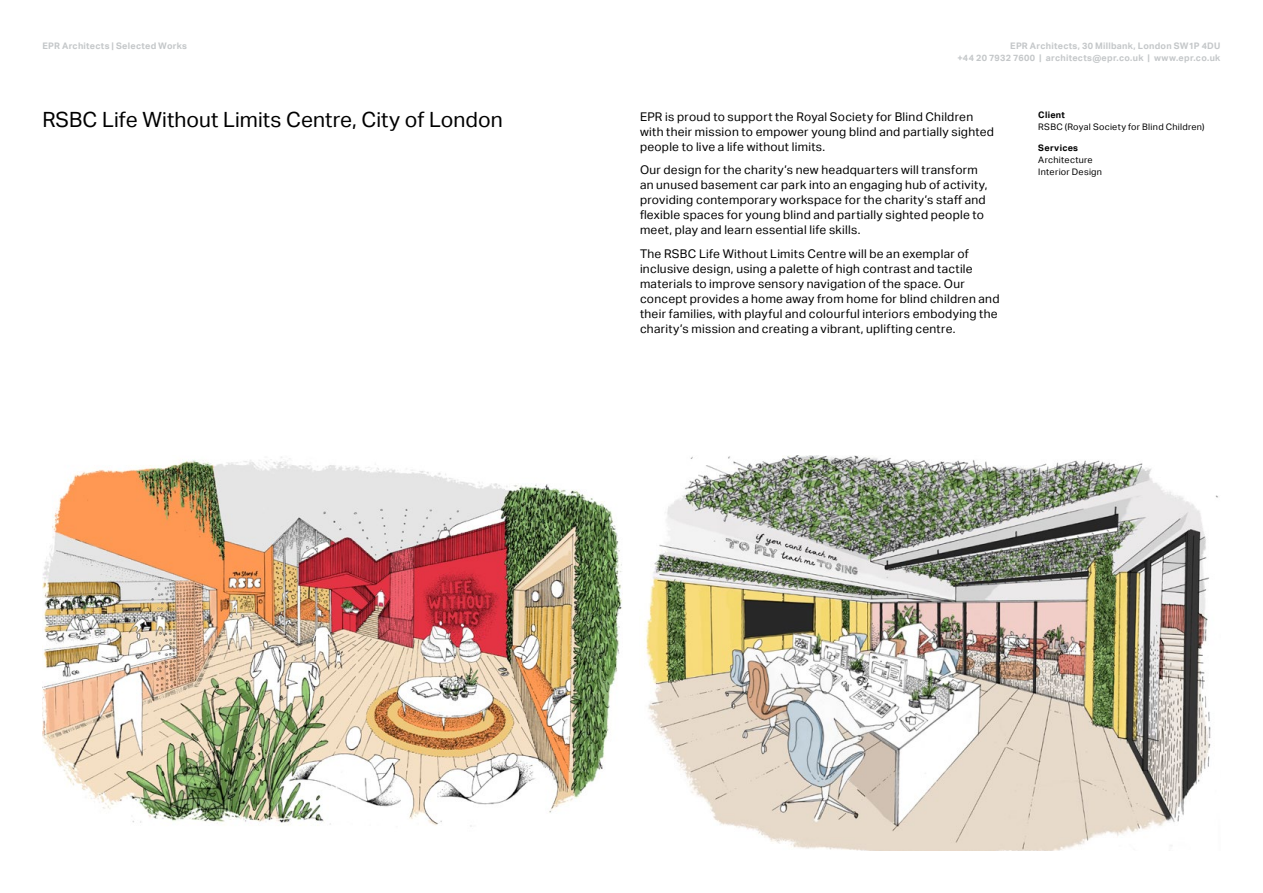
<style>
.page{position:relative;width:1263px;height:893px;background:#fff}
.page>*{position:absolute;margin:0;border:0;box-sizing:border-box;transform-origin:0 0}
.t1{font:21px "Aktiv Grotesk";letter-spacing:.005em;color:#000}
.t2{font:12px/15px "Aktiv Grotesk";letter-spacing:.025em;color:#000}
.t3{font:700 9px/12px "Aktiv Grotesk";letter-spacing:.03em;color:#c4c7c9;text-align:right}
.t4{font:9px/12px "Aktiv Grotesk";letter-spacing:.03em;color:#000}
.t5{font:700 9px "Aktiv Grotesk";letter-spacing:.03em;color:#000}
</style>
<div class="page">
<img style="left:43px;top:457px;width:579px;height:370px">
<img style="left:646px;top:455px;width:572px;height:395px">
<p class="t3" style="left:42px;top:40px;width:146px">EPR Architects | Selected Works</p>
<p class="t3" style="left:957px;top:40px;width:265px">EPR Architects, 30 Millbank, London SW1P 4DU<br>+44 20 7932 7600 | architects@epr.co.uk | www.epr.co.uk</p>
<h1 class="t1" style="left:42px;top:107px;width:462px">RSBC Life Without Limits Centre, City of London</h1>
<p class="t2" style="left:640px;top:109px;width:356px">EPR is proud to support the Royal Society for Blind Children with their mission to empower young blind and partially sighted people to live a life without limits.</p>
<p class="t2" style="left:640px;top:162px;width:349px">Our design for the charity’s new headquarters will transform an unused basement car park into an engaging hub of activity, providing contemporary workspace for the charity’s staff and flexible spaces for young blind and partially sighted people to meet, play and learn essential life skills.</p>
<p class="t2" style="left:640px;top:246px;width:361px">The RSBC Life Without Limits Centre will be an exemplar of inclusive design, using a palette of high contrast and tactile materials to improve sensory navigation of the space. Our concept provides a home away from home for blind children and their families, with playful and colourful interiors embodying the charity’s mission and creating a vibrant, uplifting centre.</p>
<p class="t5" style="left:1038px;top:110px;width:28px">Client</p>
<p class="t4" style="left:1038px;top:121px;width:168px">RSBC (Royal Society for Blind Children)</p>
<p class="t5" style="left:1038px;top:143px;width:41px">Services</p>
<p class="t4" style="left:1038px;top:154px;width:65px">Architecture<br>Interior Design</p>
</div>
